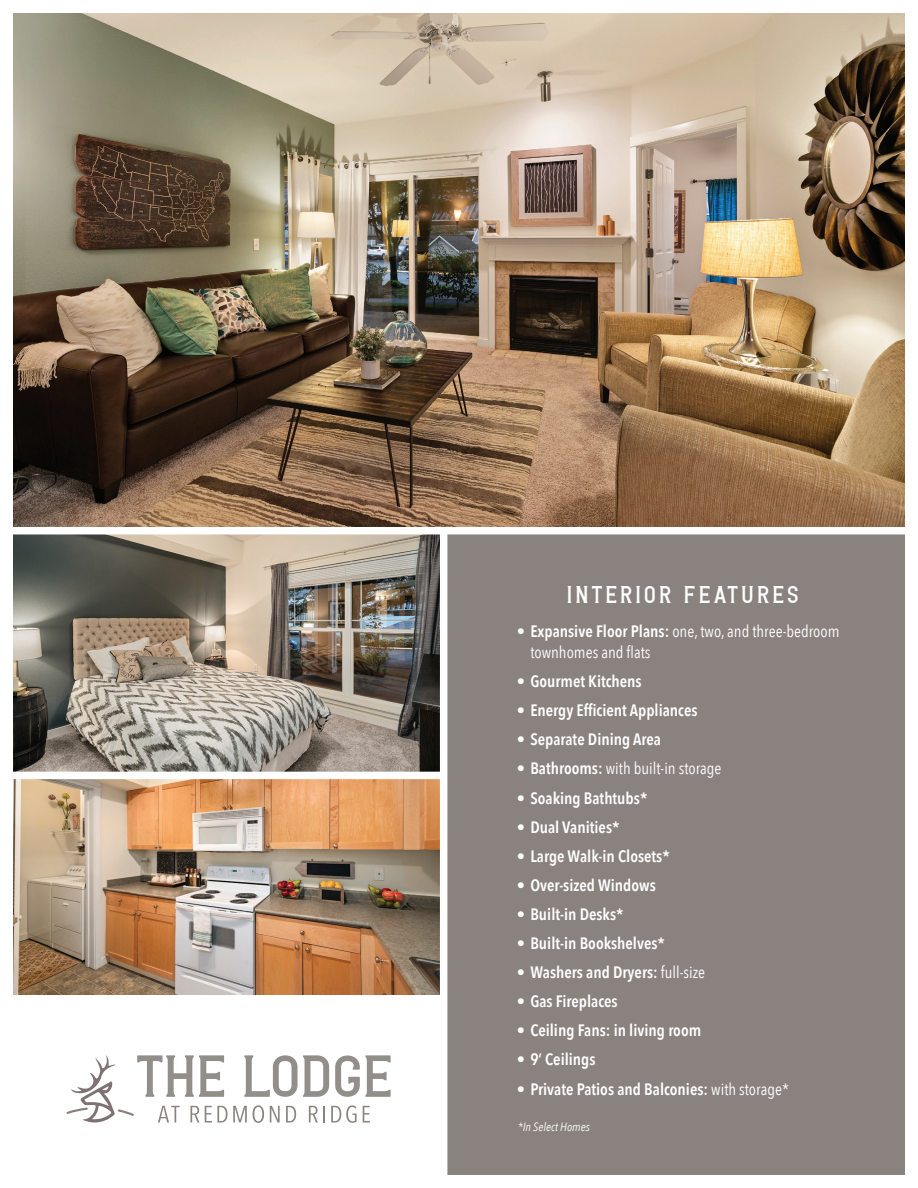
<style>
.page{position:relative;width:918px;height:1188px;background:#fff}
.page>*{position:absolute;margin:0;border:0;box-sizing:border-box;transform-origin:0 0}
.t1{font:24px "Rutheride";letter-spacing:.11em;color:#fff}
.t2{font:600 16.5px "Avenir Next Condensed";color:#fff}
.t3{font:16.5px/21px "Avenir Next Condensed";color:#fff}
.t4{font:italic 12px "Avenir Next Condensed";color:#fff}
.s1{font-weight:600}
.s2{font-weight:400}
</style>
<div class="page">
<img style="left:14px;top:779px;width:426px;height:216px">
<img style="left:14px;top:14px;width:890px;height:513px">
<img style="left:14px;top:534px;width:426px;height:238px">
<div style="left:444px;top:531px;width:460px;height:643px;background:#8a827e"></div>
<div style="left:440px;top:531px;width:7px;height:651px;background:#fff"></div>
<div style="left:5px;top:527px;width:905px;height:7px;background:#fff"></div>
<svg style="left:66px;top:1055px;width:325px;height:68px"></svg>
<p class="t1" style="left:567px;top:579px;width:233px">INTERIOR FEATURES</p>
<p class="t3" style="left:530px;top:620px;width:311px;text-indent:-14px"><span class="s1">• Expansive Floor Plans:</span> one, two, and three-bedroom townhomes and flats</p>
<p class="t2" style="left:517px;top:667px;width:126px">• Gourmet Kitchens</p>
<p class="t2" style="left:517px;top:696px;width:182px">• Energy Efficient Appliances</p>
<p class="t2" style="left:517px;top:725px;width:146px">• Separate Dining Area</p>
<p class="t3" style="left:517px;top:757px;width:206px"><span class="s1">• Bathrooms:</span> with built-in storage</p>
<p class="t2" style="left:517px;top:783px;width:132px">• Soaking Bathtubs*</p>
<p class="t2" style="left:517px;top:813px;width:104px">• Dual Vanities*</p>
<p class="t2" style="left:517px;top:842px;width:155px">• Large Walk-in Closets*</p>
<p class="t2" style="left:517px;top:871px;width:140px">• Over-sized Windows</p>
<p class="t2" style="left:517px;top:900px;width:108px">• Built-in Desks*</p>
<p class="t2" style="left:517px;top:929px;width:150px">• Built-in Bookshelves*</p>
<p class="t2" style="left:517px;top:958px;width:190px">• Washers and Dryers: <span class="s2">full-size</span></p>
<p class="t2" style="left:517px;top:987px;width:102px">• Gas Fireplaces</p>
<p class="t2" style="left:517px;top:1016px;width:186px">• Ceiling Fans: in living room</p>
<p class="t2" style="left:517px;top:1045px;width:80px">• 9’ Ceilings</p>
<p class="t2" style="left:517px;top:1074px;width:274px">• Private Patios and Balconies: <span class="s2">with storage*</span></p>
<p class="t4" style="left:518px;top:1119px;width:74px">*In Select Homes</p>
</div>
